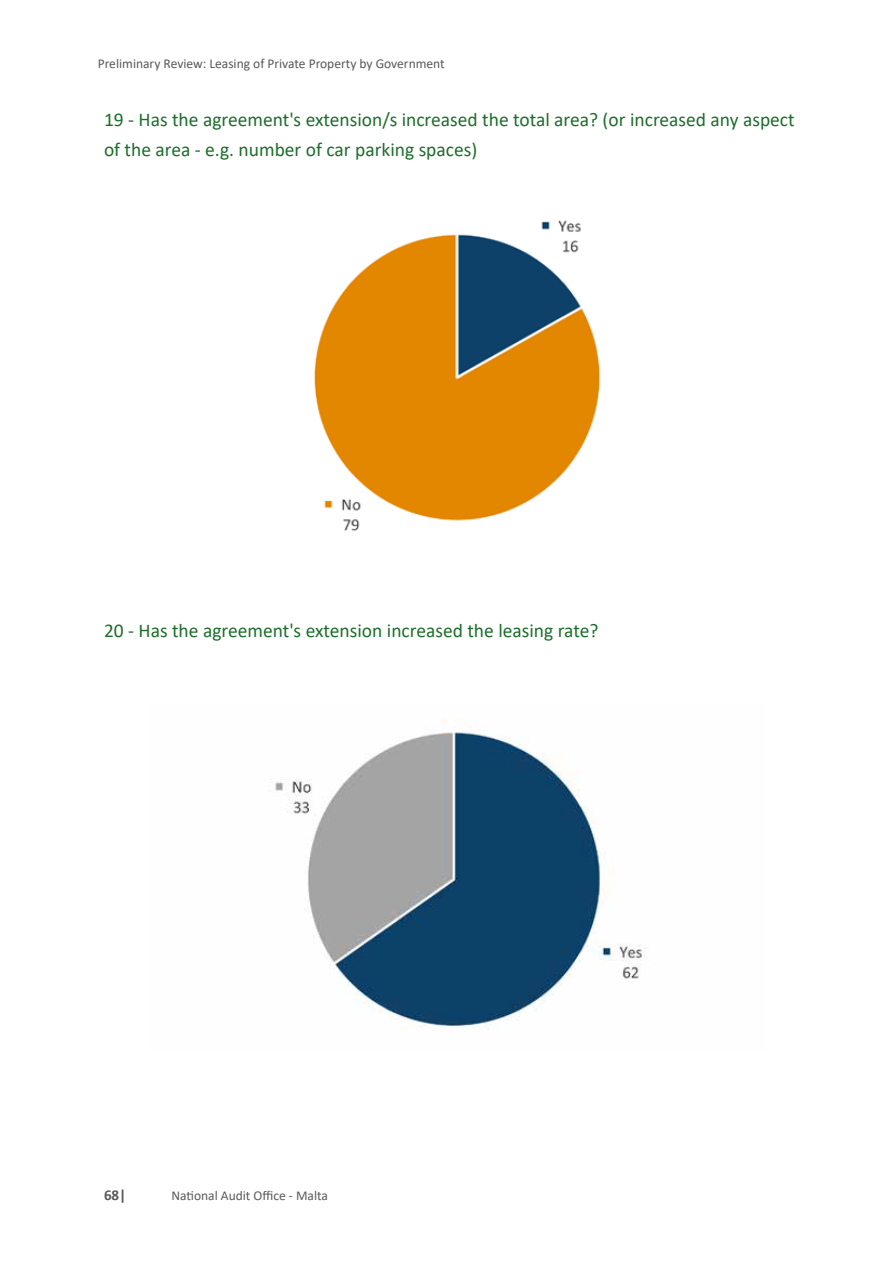
<style>
.page{position:relative;width:893px;height:1263px;background:#fff}
.page>*{position:absolute;margin:0;border:0;box-sizing:border-box;transform-origin:0 0}
.t1{font:19.5px/30px "Calibri";color:#1c6e2b}
.t2{font:700 15px "Calibri";color:#58595b}
.t3{font:13.5px "Calibri";color:#58595b}
.s1{font-size:16.5px;color:#fff}
</style>
<div class="page">
<img style="left:314px;top:220px;width:287px;height:312px">
<img style="left:269px;top:719px;width:377px;height:311px">
<p class="t3" style="left:98px;top:55px;width:348px">Preliminary Review: Leasing of Private Property by Government</p>
<p class="t1" style="left:104px;top:104px;width:692px">19 - Has the agreement's extension/s increased the total area? (or increased any aspect of the area - e.g. number of car parking spaces)</p>
<p class="t1" style="left:104px;top:615px;width:496px">20 - Has the agreement's extension increased the leasing rate?</p>
<p class="t2" style="left:104px;top:1184px;width:32px">68|<span class="s1">|</span></p>
<p class="t3" style="left:171px;top:1186px;width:158px">National Audit Office - Malta</p>
</div>
